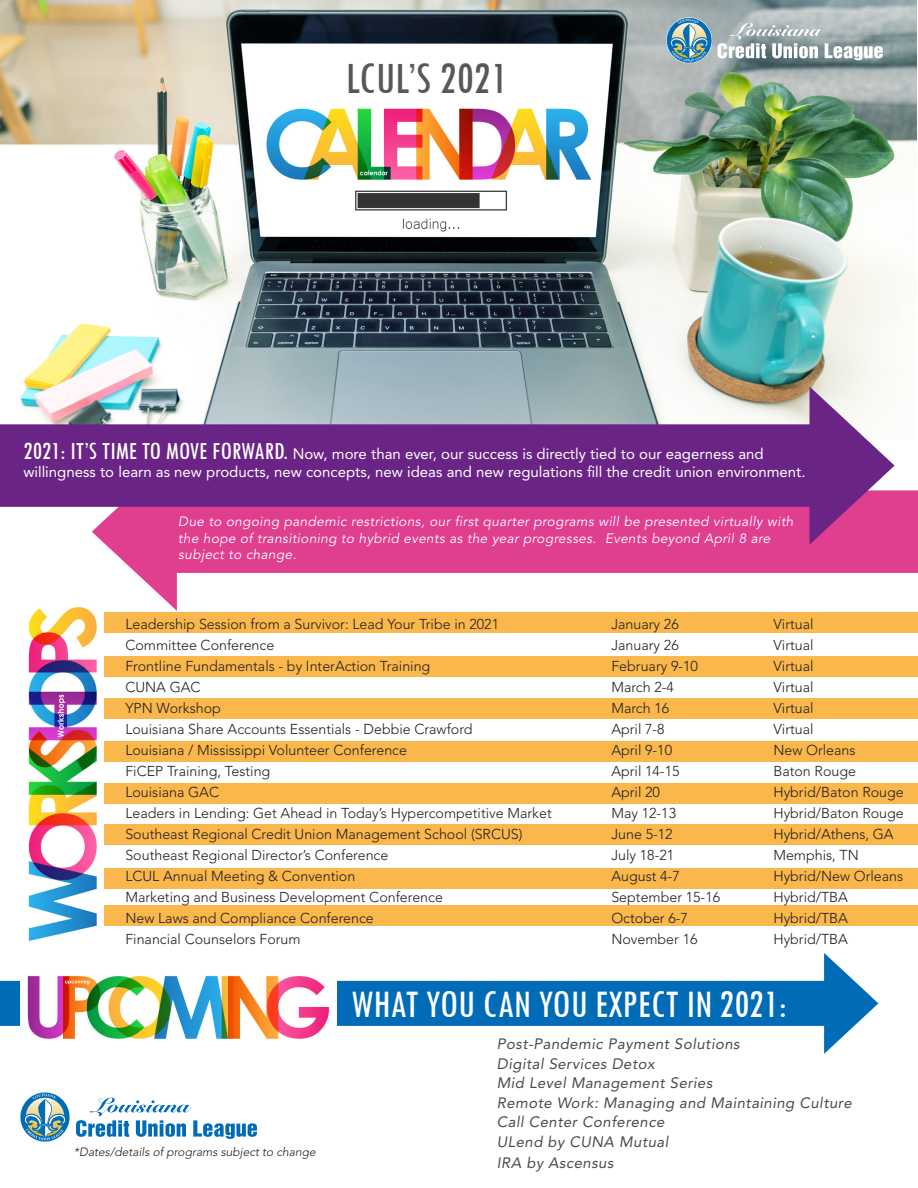
<style>
.page{position:relative;width:918px;height:1188px;background:#fff}
.page>*{position:absolute;margin:0;border:0;box-sizing:border-box;transform-origin:0 0}
.t1{font:condensed 46.5px "Tw Cen";color:#57585a}
.t2{font:condensed 40.5px "Tw Cen";color:#fff}
.t3{font:15px/18px "Avenir LT Std";color:#fff}
.t4{font:italic 15px "Avenir LT Std";letter-spacing:.03em;color:#4b4c4d}
.t5{font:300 14.25px "Avenir LT Std";color:#231f20}
.t6{font:italic 13.5px/16.5px "Avenir LT Std";letter-spacing:.03em;color:#fff}
.t7{font:italic 300 12px "Avenir LT Std";color:#231f20}
.s1{font-family:"Tw Cen";font-stretch:condensed;font-size:25.5px}
</style>
<div class="page">
<div style="left:157px;top:490px;width:761px;height:83px;background:#e03f90"></div>
<svg style="left:92px;top:507px;width:85px;height:104px"></svg>
<div style="left:0;top:981px;width:841px;height:45px;background:#006bb6"></div>
<svg style="left:824px;top:953px;width:54px;height:101px"></svg>
<img style="left:0;top:0;width:916px;height:424px">
<div style="left:104px;top:612px;width:814px;height:21px;background:#fab74c"></div>
<div style="left:104px;top:657px;width:814px;height:20px;background:#fab74c"></div>
<div style="left:104px;top:698px;width:814px;height:21px;background:#fab74c"></div>
<div style="left:104px;top:741px;width:814px;height:21px;background:#fab74c"></div>
<div style="left:104px;top:783px;width:814px;height:21px;background:#fab74c"></div>
<div style="left:104px;top:825px;width:814px;height:20px;background:#fab74c"></div>
<div style="left:104px;top:868px;width:814px;height:20px;background:#fab74c"></div>
<div style="left:104px;top:905px;width:814px;height:21px;background:#fab74c"></div>
<img style="left:343px;top:182px;width:176px;height:50px">
<img style="left:20px;top:975px;width:317px;height:64px">
<img style="left:264px;top:99px;width:331px;height:83px">
<img style="left:28px;top:599px;width:76px;height:341px">
<div style="left:0;top:424px;width:830px;height:83px;background:#6a2485"></div>
<svg style="left:809px;top:386px;width:86px;height:159px"></svg>
<svg style="left:20px;top:1092px;width:237px;height:50px"></svg>
<svg style="left:665px;top:3px;width:218px;height:61px;background:#9fb0b5"></svg>
<p class="t1" style="left:346px;top:50px;width:163px">LCUL’S 2021</p>
<p class="t3" style="left:23px;top:445px;width:784px"><span class="s1">2021: IT’S TIME TO MOVE FORWARD.</span> Now, more than ever, our success is directly tied to our eagerness and willingness to learn as new products, new concepts, new ideas and new regulations fill the credit union environment.</p>
<p class="t6" style="left:178px;top:514px;width:617px">Due to ongoing pandemic restrictions, our first quarter programs will be presented virtually with the hope of transitioning to hybrid events as the year progresses. Events beyond April 8 are subject to change.</p>
<p class="t5" style="left:125px;top:615px;width:375px">Leadership Session from a Survivor: Lead Your Tribe in 2021</p>
<p class="t5" style="left:611px;top:615px;width:69px">January 26</p>
<p class="t5" style="left:773px;top:615px;width:42px">Virtual</p>
<p class="t5" style="left:125px;top:636px;width:150px">Committee Conference</p>
<p class="t5" style="left:611px;top:636px;width:69px">January 26</p>
<p class="t5" style="left:773px;top:636px;width:42px">Virtual</p>
<p class="t5" style="left:125px;top:657px;width:306px">Frontline Fundamentals - by InterAction Training</p>
<p class="t5" style="left:611px;top:657px;width:88px">February 9-10</p>
<p class="t5" style="left:773px;top:657px;width:42px">Virtual</p>
<p class="t5" style="left:125px;top:678px;width:77px">CUNA GAC</p>
<p class="t5" style="left:611px;top:678px;width:64px">March 2-4</p>
<p class="t5" style="left:773px;top:678px;width:42px">Virtual</p>
<p class="t5" style="left:125px;top:699px;width:97px">YPN Workshop</p>
<p class="t5" style="left:611px;top:699px;width:59px">March 16</p>
<p class="t5" style="left:773px;top:699px;width:42px">Virtual</p>
<p class="t5" style="left:125px;top:720px;width:349px">Louisiana Share Accounts Essentials - Debbie Crawford</p>
<p class="t5" style="left:611px;top:720px;width:55px">April 7-8</p>
<p class="t5" style="left:773px;top:720px;width:42px">Virtual</p>
<p class="t5" style="left:125px;top:741px;width:283px">Louisiana / Mississippi Volunteer Conference</p>
<p class="t5" style="left:611px;top:741px;width:62px">April 9-10</p>
<p class="t5" style="left:773px;top:741px;width:84px">New Orleans</p>
<p class="t5" style="left:125px;top:762px;width:146px">FiCEP Training, Testing</p>
<p class="t5" style="left:611px;top:762px;width:70px">April 14-15</p>
<p class="t5" style="left:773px;top:762px;width:84px">Baton Rouge</p>
<p class="t5" style="left:125px;top:783px;width:95px">Louisiana GAC</p>
<p class="t5" style="left:611px;top:783px;width:50px">April 20</p>
<p class="t5" style="left:773px;top:783px;width:132px">Hybrid/Baton Rouge</p>
<p class="t5" style="left:125px;top:804px;width:428px">Leaders in Lending: Get Ahead in Today’s Hypercompetitive Market</p>
<p class="t5" style="left:611px;top:804px;width:66px">May 12-13</p>
<p class="t5" style="left:773px;top:804px;width:132px">Hybrid/Baton Rouge</p>
<p class="t5" style="left:125px;top:825px;width:399px">Southeast Regional Credit Union Management School (SRCUS)</p>
<p class="t5" style="left:611px;top:825px;width:63px">June 5-12</p>
<p class="t5" style="left:773px;top:825px;width:122px">Hybrid/Athens, GA</p>
<p class="t5" style="left:125px;top:846px;width:264px">Southeast Regional Director’s Conference</p>
<p class="t5" style="left:611px;top:846px;width:64px">July 18-21</p>
<p class="t5" style="left:773px;top:846px;width:87px">Memphis, TN</p>
<p class="t5" style="left:125px;top:867px;width:231px">LCUL Annual Meeting &amp; Convention</p>
<p class="t5" style="left:611px;top:867px;width:70px">August 4-7</p>
<p class="t5" style="left:773px;top:867px;width:131px">Hybrid/New Orleans</p>
<p class="t5" style="left:125px;top:888px;width:319px">Marketing and Business Development Conference</p>
<p class="t5" style="left:611px;top:888px;width:110px">September 15-16</p>
<p class="t5" style="left:773px;top:888px;width:76px">Hybrid/TBA</p>
<p class="t5" style="left:125px;top:909px;width:250px">New Laws and Compliance Conference</p>
<p class="t5" style="left:611px;top:909px;width:78px">October 6-7</p>
<p class="t5" style="left:773px;top:909px;width:76px">Hybrid/TBA</p>
<p class="t5" style="left:125px;top:930px;width:177px">Financial Counselors Forum</p>
<p class="t5" style="left:611px;top:930px;width:88px">November 16</p>
<p class="t5" style="left:773px;top:930px;width:76px">Hybrid/TBA</p>
<p class="t7" style="left:74px;top:1144px;width:244px">*Dates/details of programs subject to change</p>
<p class="t2" style="left:351px;top:980px;width:437px">WHAT YOU CAN YOU EXPECT IN 2021:</p>
<p class="t4" style="left:497px;top:1035px;width:244px">Post-Pandemic Payment Solutions</p>
<p class="t4" style="left:497px;top:1055px;width:159px">Digital Services Detox</p>
<p class="t4" style="left:497px;top:1074px;width:217px">Mid Level Management Series</p>
<p class="t4" style="left:497px;top:1094px;width:356px">Remote Work: Managing and Maintaining Culture</p>
<p class="t4" style="left:497px;top:1113px;width:169px">Call Center Conference</p>
<p class="t4" style="left:497px;top:1133px;width:173px">ULend by CUNA Mutual</p>
<p class="t4" style="left:497px;top:1154px;width:118px">IRA by Ascensus</p>
</div>
